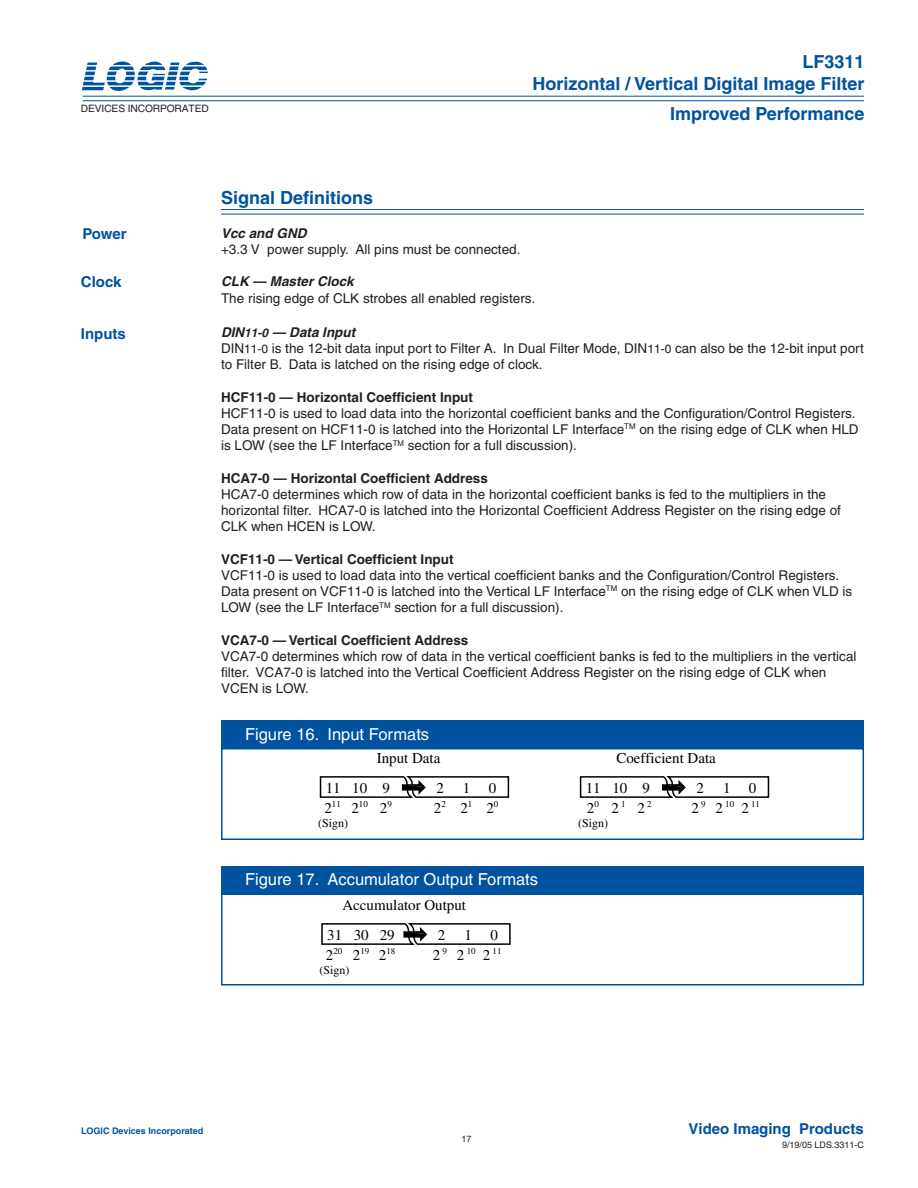
<style>
.page{position:relative;width:918px;height:1188px;background:#fff}
.page>*{position:absolute;margin:0;border:0;box-sizing:border-box;transform-origin:0 0}
.t1{font:700 18px/21.6px "Helvetica";color:#0153a0;text-align:right}
.t2{font:16.5px "Helvetica";color:#fff}
.t3{font:15px "Times";color:#000}
.t4{font:700 15px "Helvetica";color:#0153a0}
.t5{font:13.5px/16.2px "Helvetica";color:#231f20}
.t6{font:700 13.5px "Helvetica";color:#231f20}
.t7{font:italic 700 13.5px "Helvetica";color:#231f20}
.t8{font:12px "Times";color:#000}
.t9{font:10.2px "Helvetica";letter-spacing:-.01em;color:#231f20}
.t10{font:9px "Times";color:#000}
.t11{font:700 9px "Helvetica";color:#0153a0}
.t12{font:9px "Helvetica";color:#231f20}
.s1{font-size:12px}
.s2{font-size:15px}
</style>
<div class="page">
<svg style="left:82px;top:62px;width:126px;height:29px"></svg>
<hr style="left:83px;top:96px;width:781px;height:1px;background:#0153a0">
<hr style="left:83px;top:100px;width:781px;height:1px;background:#0153a0">
<div style="left:221px;top:748px;width:643px;height:92px;border:2px solid #0153a0"></div>
<div style="left:221px;top:721px;width:643px;height:27px;background:#0153a0"></div>
<svg style="left:319px;top:776px;width:191px;height:22px"></svg>
<svg style="left:579px;top:776px;width:190px;height:22px"></svg>
<div style="left:221px;top:894px;width:643px;height:92px;border:2px solid #0153a0"></div>
<div style="left:221px;top:866px;width:643px;height:28px;background:#0153a0"></div>
<svg style="left:321px;top:923px;width:190px;height:22px"></svg>
<hr style="left:221px;top:209px;width:643px;height:1px;background:#0153a0">
<hr style="left:221px;top:214px;width:643px;height:1px;background:#0153a0">
<p class="t9" style="left:81px;top:102px;width:129px">DEVICES INCORPORATED</p>
<p class="t1" style="left:532px;top:51px;width:334px">LF3311<br>Horizontal / Vertical Digital Image Filter</p>
<p class="t1" style="left:670px;top:103px;width:196px">Improved Performance</p>
<p class="t4" style="left:82px;top:225px;width:46px">Power</p>
<p class="t4" style="left:81px;top:273px;width:42px">Clock</p>
<p class="t4" style="left:81px;top:325px;width:46px">Inputs</p>
<p class="t1" style="left:221px;top:187px;width:154px">Signal Definitions</p>
<p class="t7" style="left:221px;top:225px;width:87px">Vcc and GND</p>
<p class="t5" style="left:221px;top:241px;width:301px">+3.3 V power supply. All pins must be connected.</p>
<p class="t7" style="left:221px;top:274px;width:134px">CLK — Master Clock</p>
<p class="t5" style="left:221px;top:290px;width:316px">The rising edge of CLK strobes all enabled registers.</p>
<p class="t7" style="left:221px;top:324px;width:136px">DIN<span class="s1">11-0</span> — Data Input</p>
<p class="t5" style="left:221px;top:340px;width:644px">DIN<span class="s1">11-0</span> is the 12-bit data input port to Filter A. In Dual Filter Mode, DIN<span class="s1">11-0</span> can also be the 12-bit input port</p>
<p class="t5" style="left:221px;top:356px;width:323px">to Filter B. Data is latched on the rising edge of clock.</p>
<p class="t6" style="left:221px;top:389px;width:254px">HCF11-0 — Horizontal Coefficient Input</p>
<p class="t5" style="left:221px;top:405px;width:639px">HCF11-0 is used to load data into the horizontal coefficient banks and the Configuration/Control Registers.<br>Data present on HCF11-0 is latched into the Horizontal LF Interface<sup>TM</sup> on the rising edge of CLK when HLD is LOW (see the LF Interface<sup>TM</sup> section for a full discussion).</p>
<p class="t6" style="left:221px;top:470px;width:268px">HCA7-0 — Horizontal Coefficient Address</p>
<p class="t5" style="left:221px;top:486px;width:621px">HCA7-0 determines which row of data in the horizontal coefficient banks is fed to the multipliers in the horizontal filter. HCA7-0 is latched into the Horizontal Coefficient Address Register on the rising edge of<br>CLK when HCEN is LOW.</p>
<p class="t6" style="left:221px;top:551px;width:234px">VCF11-0 — Vertical Coefficient Input</p>
<p class="t5" style="left:221px;top:567px;width:633px">VCF11-0 is used to load data into the vertical coefficient banks and the Configuration/Control Registers.<br>Data present on VCF11-0 is latched into the Vertical LF Interface<sup>TM</sup> on the rising edge of CLK when VLD is<br>LOW (see the LF Interface<sup>TM</sup> section for a full discussion).</p>
<p class="t6" style="left:221px;top:632px;width:249px">VCA7-0 — Vertical Coefficient Address</p>
<p class="t5" style="left:221px;top:648px;width:637px">VCA7-0 determines which row of data in the vertical coefficient banks is fed to the multipliers in the vertical filter. VCA7-0 is latched into the Vertical Coefficient Address Register on the rising edge of CLK when<br>VCEN is LOW.</p>
<p class="t2" style="left:245px;top:724px;width:186px">Figure 16. Input Formats</p>
<p class="t3" style="left:326px;top:779px;width:66px">11 10 9</p>
<p class="t3" style="left:436px;top:779px;width:9px">2</p>
<p class="t3" style="left:463px;top:779px;width:35px">1 0</p>
<p class="t10" style="left:324px;top:799px;width:18px"><span class="s2">2</span>11</p>
<p class="t8" style="left:318px;top:816px;width:31px">(Sign)</p>
<p class="t3" style="left:377px;top:749px;width:65px">Input Data</p>
<p class="t3" style="left:616px;top:749px;width:101px">Coefficient Data</p>
<p class="t3" style="left:586px;top:779px;width:66px">11 10 9</p>
<p class="t3" style="left:696px;top:779px;width:9px">2</p>
<p class="t3" style="left:723px;top:779px;width:35px">1 0</p>
<p class="t3" style="left:587px;top:799px;width:13px">2<sup>0</sup></p>
<p class="t8" style="left:578px;top:816px;width:31px">(Sign)</p>
<p class="t10" style="left:351px;top:799px;width:42px"><span class="s2">2</span>10 <span class="s2">2</span>9</p>
<p class="t3" style="left:434px;top:799px;width:66px">2<sup>2</sup> 2<sup>1</sup> 2<sup>0</sup></p>
<p class="t3" style="left:612px;top:799px;width:42px">2<sup>1</sup> 2<sup>2</sup></p>
<p class="t10" style="left:691px;top:799px;width:70px"><span class="s2">2</span>9 <span class="s2">2</span>10 <span class="s2">2</span>11</p>
<p class="t2" style="left:245px;top:870px;width:295px">Figure 17. Accumulator Output Formats</p>
<p class="t3" style="left:342px;top:896px;width:125px">Accumulator Output</p>
<p class="t3" style="left:327px;top:926px;width:69px">31 30 29</p>
<p class="t3" style="left:438px;top:926px;width:9px">2</p>
<p class="t3" style="left:464px;top:926px;width:35px">1 0</p>
<p class="t10" style="left:326px;top:946px;width:18px"><span class="s2">2</span>20</p>
<p class="t8" style="left:320px;top:963px;width:31px">(Sign)</p>
<p class="t10" style="left:353px;top:946px;width:44px"><span class="s2">2</span>19 <span class="s2">2</span>18</p>
<p class="t10" style="left:433px;top:946px;width:70px"><span class="s2">2</span>9 <span class="s2">2</span>10 <span class="s2">2</span>11</p>
<p class="t11" style="left:81px;top:1126px;width:124px">LOGIC Devices Incorporated</p>
<p class="t12" style="left:462px;top:1134px;width:12px">17</p>
<p class="t4" style="left:689px;top:1120px;width:177px">Video Imaging Products</p>
<p class="t12" style="left:782px;top:1140px;width:83px">9/19/05 LDS.3311-C</p>
</div>
